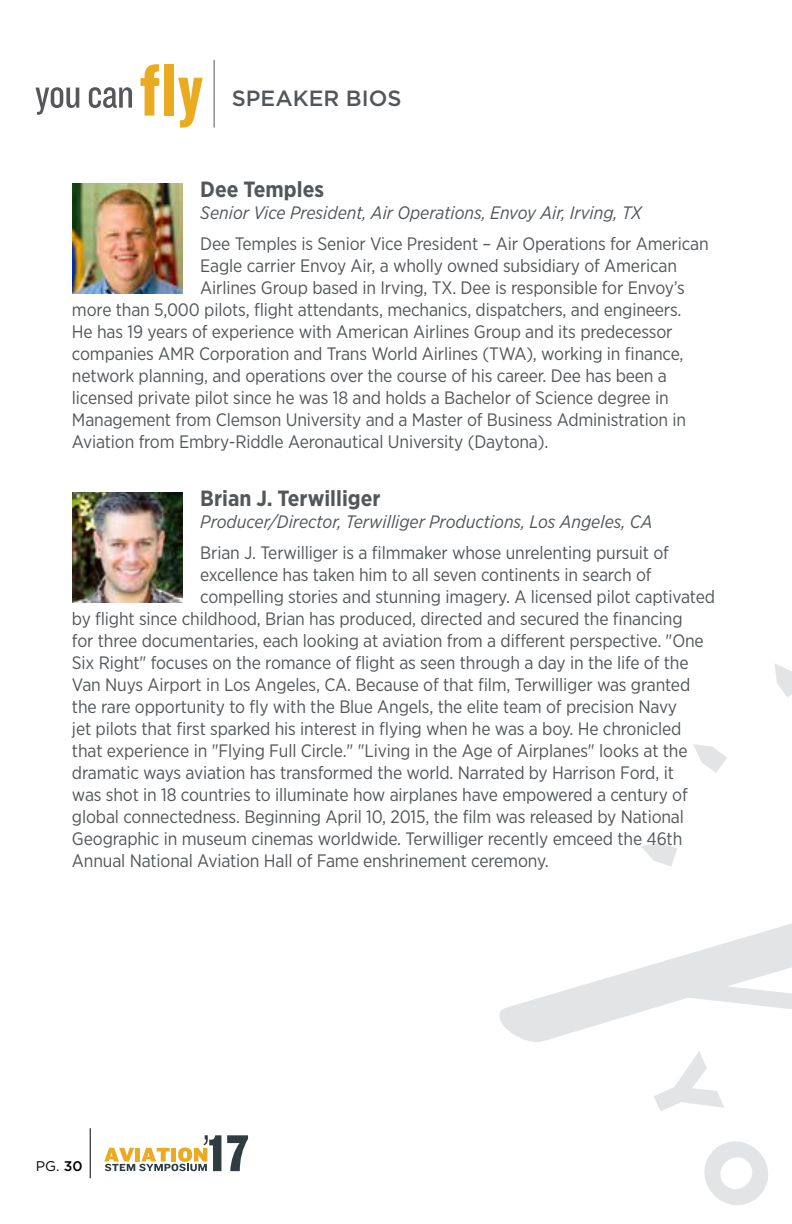
<style>
.page{position:relative;width:792px;height:1224px;background:#fff}
.page>*{position:absolute;margin:0;border:0;box-sizing:border-box;transform-origin:0 0}
.t1{font:700 22px "Gotham Narrow";color:#53575a}
.t2{font:500 22px "Gotham";color:#53575a}
.t3{font:18px "Gotham Narrow";letter-spacing:-.01em;color:#53575a}
.t4{font:italic 18px "Gotham Narrow";color:#53575a}
.t5{font:14px "Gotham";color:#000}
.s1{font-weight:500}
</style>
<div class="page">
<svg style="left:104px;top:1135px;width:117px;height:36px"></svg>
<svg style="left:227px;top:1135px;width:21px;height:36px"></svg>
<hr style="left:90px;top:1128px;width:1px;height:50px;background:#000">
<svg style="left:36px;top:87px;width:43px;height:28px"></svg>
<svg style="left:89px;top:87px;width:43px;height:21px"></svg>
<svg style="left:140px;top:64px;width:19px;height:52px"></svg>
<div style="left:164px;top:64px;width:10px;height:52px;background:#ebab21"></div>
<svg style="left:178px;top:78px;width:25px;height:50px"></svg>
<hr style="left:214px;top:60px;width:1px;height:68px;background:#53575a">
<svg style="left:775px;top:664px;width:17px;height:34px"></svg>
<svg style="left:499px;top:744px;width:293px;height:298px"></svg>
<svg style="left:654px;top:1051px;width:70px;height:60px"></svg>
<svg style="left:704px;top:1141px;width:64px;height:64px"></svg>
<img style="left:72px;top:184px;width:110px;height:110px">
<img style="left:72px;top:493px;width:110px;height:110px">
<p class="t2" style="left:232px;top:84px;width:171px">SPEAKER BIOS</p>
<p class="t1" style="left:200px;top:175px;width:125px">Dee Temples</p>
<p class="t4" style="left:200px;top:201px;width:443px">Senior Vice President, Air Operations, Envoy Air, Irving, TX</p>
<p class="t3" style="left:200px;top:232px;width:510px">Dee Temples is Senior Vice President – Air Operations for American</p>
<p class="t3" style="left:200px;top:254px;width:478px">Eagle carrier Envoy Air, a wholly owned subsidiary of American</p>
<p class="t3" style="left:200px;top:276px;width:486px">Airlines Group based in Irving, TX. Dee is responsible for Envoy’s</p>
<p class="t3" style="left:72px;top:298px;width:611px">more than 5,000 pilots, flight attendants, mechanics, dispatchers, and engineers.</p>
<p class="t3" style="left:72px;top:320px;width:602px">He has 19 years of experience with American Airlines Group and its predecessor</p>
<p class="t3" style="left:72px;top:342px;width:613px">companies AMR Corporation and Trans World Airlines (TWA), working in finance,</p>
<p class="t3" style="left:72px;top:364px;width:596px">network planning, and operations over the course of his career. Dee has been a</p>
<p class="t3" style="left:72px;top:386px;width:598px">licensed private pilot since he was 18 and holds a Bachelor of Science degree in</p>
<p class="t3" style="left:72px;top:408px;width:616px">Management from Clemson University and a Master of Business Administration in</p>
<p class="t3" style="left:72px;top:430px;width:478px">Aviation from Embry-Riddle Aeronautical University (Daytona).</p>
<p class="t1" style="left:200px;top:484px;width:182px">Brian J. Terwilliger</p>
<p class="t4" style="left:200px;top:510px;width:454px">Producer/Director, Terwilliger Productions, Los Angeles, CA</p>
<p class="t3" style="left:200px;top:541px;width:470px">Brian J. Terwilliger is a filmmaker whose unrelenting pursuit of</p>
<p class="t3" style="left:200px;top:563px;width:453px">excellence has taken him to all seven continents in search of</p>
<p class="t3" style="left:200px;top:585px;width:516px">compelling stories and stunning imagery. A licensed pilot captivated</p>
<p class="t3" style="left:72px;top:607px;width:612px">by flight since childhood, Brian has produced, directed and secured the financing</p>
<p class="t3" style="left:72px;top:629px;width:633px">for three documentaries, each looking at aviation from a different perspective. "One</p>
<p class="t3" style="left:72px;top:651px;width:618px">Six Right" focuses on the romance of flight as seen through a day in the life of the</p>
<p class="t3" style="left:72px;top:673px;width:620px">Van Nuys Airport in Los Angeles, CA. Because of that film, Terwilliger was granted</p>
<p class="t3" style="left:72px;top:695px;width:607px">the rare opportunity to fly with the Blue Angels, the elite team of precision Navy</p>
<p class="t3" style="left:72px;top:717px;width:611px">jet pilots that first sparked his interest in flying when he was a boy. He chronicled</p>
<p class="t3" style="left:72px;top:739px;width:617px">that experience in "Flying Full Circle." "Living in the Age of Airplanes" looks at the</p>
<p class="t3" style="left:72px;top:761px;width:603px">dramatic ways aviation has transformed the world. Narrated by Harrison Ford, it</p>
<p class="t3" style="left:72px;top:783px;width:617px">was shot in 18 countries to illuminate how airplanes have empowered a century of</p>
<p class="t3" style="left:72px;top:805px;width:614px">global connectedness. Beginning April 10, 2015, the film was released by National</p>
<p class="t3" style="left:72px;top:827px;width:612px">Geographic in museum cinemas worldwide. Terwilliger recently emceed the 46th</p>
<p class="t3" style="left:72px;top:849px;width:478px">Annual National Aviation Hall of Fame enshrinement ceremony.</p>
<p class="t5" style="left:36px;top:1157px;width:48px">PG. <span class="s1">30</span></p>
</div>
